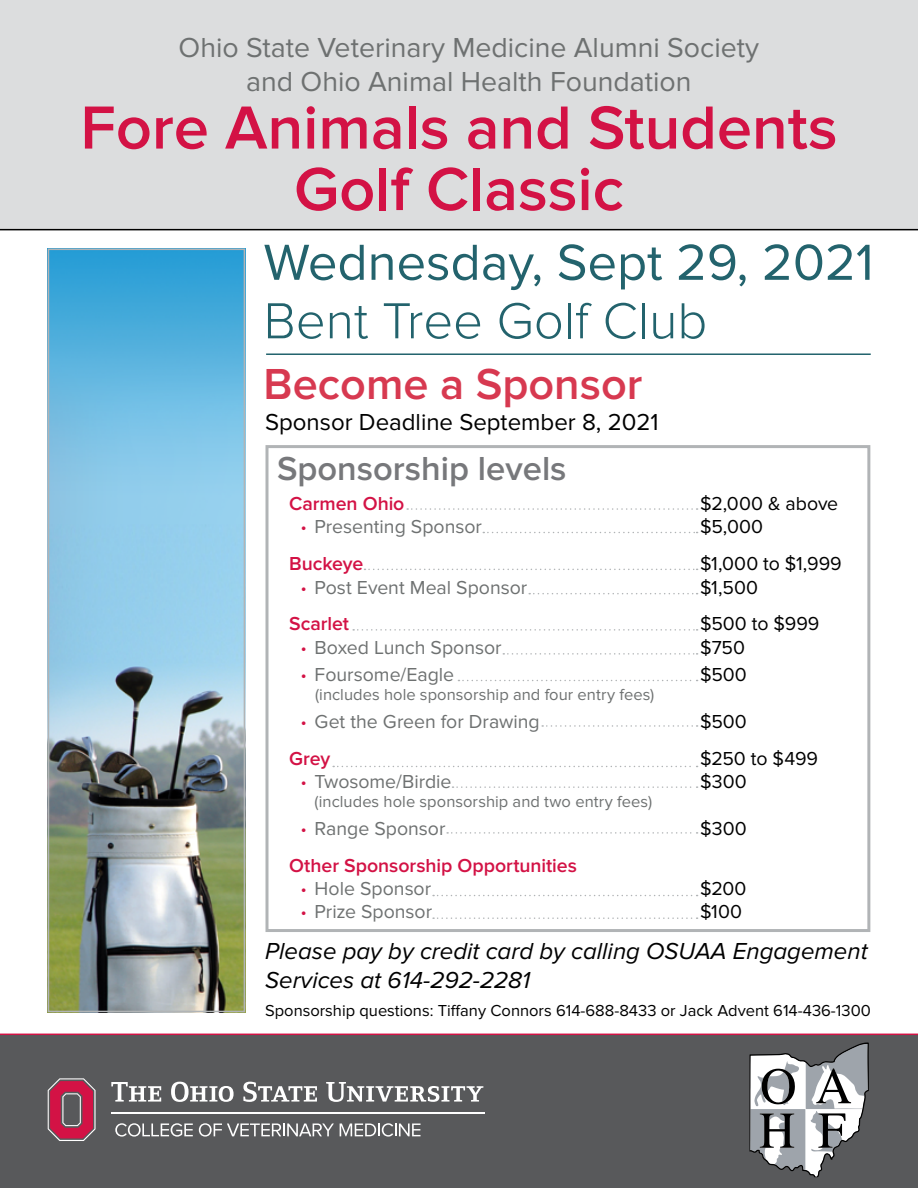
<style>
.page{position:relative;width:918px;height:1188px;background:#fff}
.page>*{position:absolute;margin:0;border:0;box-sizing:border-box;transform-origin:0 0}
.t1{font:600 63px/61.5px "Proxima Nova";color:#d31245;text-align:center}
.t2{font:52.5px "Proxima Nova";color:#23636d}
.t3{font:300 52.5px "Proxima Nova";color:#23636d}
.t4{font:600 45px "Proxima Nova";color:#d73950}
.t5{font:600 34.5px "Proxima Nova";color:#77787b}
.t6{font:28.5px/34.2px "Proxima Nova";color:#6e7171;text-align:center}
.t7{font:italic 24px/28.8px "Proxima Nova";color:#000}
.t8{font:24px "Proxima Nova";color:#000}
.t9{font:19.5px "Proxima Nova";color:#6e7171}
.t10{font:19.5px "Proxima Nova";letter-spacing:-.005em;color:#000}
.t11{font:600 19.5px "Proxima Nova";color:#d31245}
.t12{font:16.5px "Proxima Nova";letter-spacing:.005em;color:#6e7171}
.t13{font:16.5px "Proxima Nova";color:#000}
.s1{font-family:"Proxima Nova Extrabld";color:#d31245}
</style>
<div class="page">
<div style="left:0;top:1034px;width:918px;height:154px;background:#58595b"></div>
<div style="left:0;top:0;width:918px;height:230px;background:#dcddde"></div>
<div style="left:266px;top:445px;width:604px;height:487px;border:3px solid #b1b4b6"></div>
<img style="left:51px;top:252px;width:191px;height:757px">
<div style="left:48px;top:249px;width:197px;height:763px;border:2px solid #b1b4b6"></div>
<hr style="left:266px;top:353px;width:605px;height:2px;background:#23636d">
<svg style="left:407px;top:508px;width:291px;height:2px"></svg>
<svg style="left:483px;top:532px;width:215px;height:1px"></svg>
<svg style="left:364px;top:569px;width:334px;height:1px"></svg>
<svg style="left:529px;top:593px;width:169px;height:1px"></svg>
<svg style="left:353px;top:629px;width:345px;height:2px"></svg>
<svg style="left:503px;top:653px;width:195px;height:2px"></svg>
<svg style="left:458px;top:680px;width:240px;height:1px"></svg>
<svg style="left:333px;top:766px;width:365px;height:1px"></svg>
<svg style="left:453px;top:786px;width:245px;height:2px"></svg>
<svg style="left:447px;top:832px;width:251px;height:2px"></svg>
<svg style="left:542px;top:725px;width:156px;height:2px"></svg>
<svg style="left:433px;top:895px;width:265px;height:1px"></svg>
<svg style="left:433px;top:917px;width:265px;height:2px"></svg>
<svg style="left:115px;top:1123px;width:78px;height:14px"></svg>
<svg style="left:199px;top:1123px;width:135px;height:14px"></svg>
<svg style="left:340px;top:1123px;width:81px;height:14px"></svg>
<svg style="left:48px;top:1078px;width:48px;height:63px;background:#a54660"></svg>
<hr style="left:111px;top:1112px;width:374px;height:1px;background:#fff">
<svg style="left:111px;top:1082px;width:50px;height:20px"></svg>
<svg style="left:171px;top:1082px;width:63px;height:20px"></svg>
<svg style="left:243px;top:1082px;width:74px;height:20px"></svg>
<svg style="left:326px;top:1082px;width:157px;height:20px"></svg>
<svg style="left:750px;top:1043px;width:119px;height:134px"></svg>
<p class="t6" style="left:179px;top:31px;width:582px">Ohio State Veterinary Medicine Alumni Society and Ohio Animal Health Foundation</p>
<p class="t1" style="left:80px;top:98px;width:759px">Fore Animals and Students<br>Golf Classic</p>
<p class="t2" style="left:264px;top:232px;width:611px">Wednesday, Sept 29, 2021</p>
<p class="t3" style="left:264px;top:291px;width:445px">Bent Tree Golf Club</p>
<p class="t4" style="left:264px;top:358px;width:380px">Become a Sponsor</p>
<p class="t8" style="left:265px;top:408px;width:395px">Sponsor Deadline September 8, 2021</p>
<p class="t5" style="left:277px;top:449px;width:291px">Sponsorship levels</p>
<p class="t11" style="left:289px;top:492px;width:117px">Carmen Ohio</p>
<p class="t10" style="left:700px;top:492px;width:140px">$2,000 &amp; above</p>
<p class="t9" style="left:301px;top:516px;width:182px"><span class="s1">·</span> Presenting Sponsor</p>
<p class="t10" style="left:700px;top:516px;width:65px">$5,000</p>
<p class="t11" style="left:289px;top:552px;width:76px">Buckeye</p>
<p class="t10" style="left:700px;top:552px;width:143px">$1,000 to $1,999</p>
<p class="t9" style="left:301px;top:576px;width:228px"><span class="s1">·</span> Post Event Meal Sponsor</p>
<p class="t10" style="left:700px;top:576px;width:59px">$1,500</p>
<p class="t11" style="left:289px;top:613px;width:62px">Scarlet</p>
<p class="t10" style="left:700px;top:613px;width:121px">$500 to $999</p>
<p class="t9" style="left:301px;top:636px;width:202px"><span class="s1">·</span> Boxed Lunch Sponsor</p>
<p class="t10" style="left:700px;top:636px;width:46px">$750</p>
<p class="t9" style="left:301px;top:663px;width:155px"><span class="s1">·</span> Foursome/Eagle</p>
<p class="t10" style="left:700px;top:663px;width:48px">$500</p>
<p class="t12" style="left:315px;top:685px;width:341px">(includes hole sponsorship and four entry fees)</p>
<p class="t9" style="left:301px;top:710px;width:240px"><span class="s1">·</span> Get the Green for Drawing</p>
<p class="t10" style="left:700px;top:710px;width:48px">$500</p>
<p class="t11" style="left:289px;top:747px;width:43px">Grey</p>
<p class="t10" style="left:700px;top:747px;width:119px">$250 to $499</p>
<p class="t9" style="left:301px;top:770px;width:152px"><span class="s1">·</span> Twosome/Birdie</p>
<p class="t10" style="left:700px;top:770px;width:48px">$300</p>
<p class="t12" style="left:315px;top:792px;width:339px">(includes hole sponsorship and two entry fees)</p>
<p class="t9" style="left:301px;top:817px;width:146px"><span class="s1">·</span> Range Sponsor</p>
<p class="t10" style="left:700px;top:817px;width:48px">$300</p>
<p class="t11" style="left:289px;top:854px;width:289px">Other Sponsorship Opportunities</p>
<p class="t9" style="left:301px;top:877px;width:132px"><span class="s1">·</span> Hole Sponsor</p>
<p class="t10" style="left:700px;top:877px;width:48px">$200</p>
<p class="t9" style="left:301px;top:901px;width:133px"><span class="s1">·</span> Prize Sponsor</p>
<p class="t10" style="left:700px;top:901px;width:43px">$100</p>
<p class="t7" style="left:265px;top:937px;width:604px">Please pay by credit card by calling OSUAA Engagement<br>Services at 614-292-2281</p>
<p class="t13" style="left:265px;top:1001px;width:607px">Sponsorship questions: Tiffany Connors 614-688-8433 or Jack Advent 614-436-1300</p>
</div>
